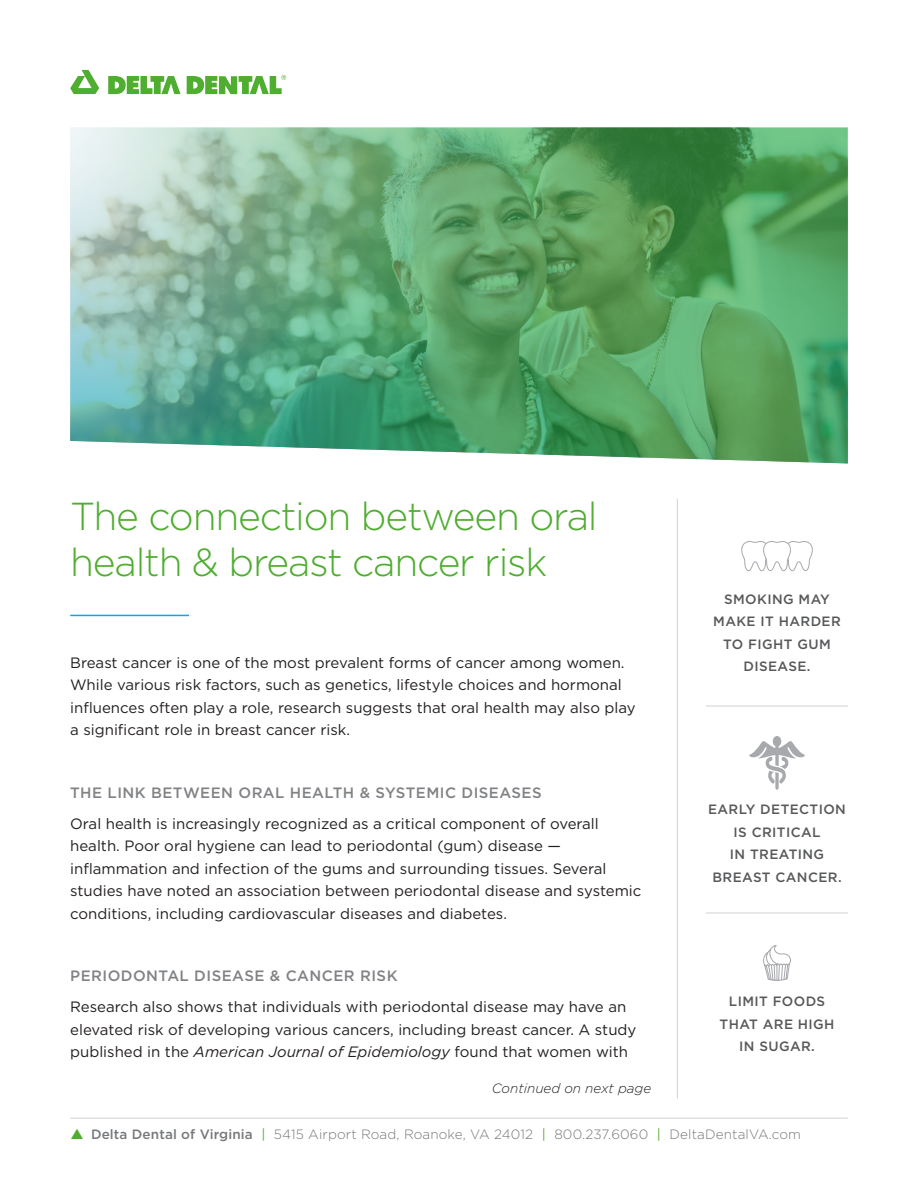
<style>
.page{position:relative;width:918px;height:1188px;background:#fff}
.page>*{position:absolute;margin:0;border:0;box-sizing:border-box;transform-origin:0 0}
.Cover_page_header{font:300 39px/46.5px "Gotham";letter-spacing:-.03em;color:#4fad2f}
.Body_copy{font:15px/22.5px "Gotham";color:#231f20}
.Subheads{font:500 15px "Gotham";letter-spacing:.03em;color:#808285}
.Callout{font:500 13.5px/22.5px "Gotham";letter-spacing:.03em;color:#57585a;text-align:center}
.t1{font:300 13.5px "Gotham";letter-spacing:.01em;color:#76787b}
.Body_copy-2{font:italic 300 13.5px "Gotham";color:#231f20}
.s1{font-style:italic}
.s2{font-weight:500}
.s3{font-weight:400;color:#4fad2f}
</style>
<div class="page">
<hr style="left:70px;top:1118px;width:778px;height:1px;background:#d1d2d4">
<hr style="left:70px;top:615px;width:119px;height:1px;background:#00aeef">
<hr style="left:677px;top:499px;width:1px;height:600px;background:#d1d2d4">
<hr style="left:706px;top:706px;width:142px;height:1px;background:#d1d2d4">
<hr style="left:706px;top:913px;width:142px;height:1px;background:#d1d2d4">
<img style="left:70px;top:127px;width:778px;height:336px">
<svg style="left:70px;top:70px;width:29px;height:24px"></svg>
<svg style="left:108px;top:76px;width:73px;height:18px"></svg>
<svg style="left:187px;top:75px;width:99px;height:19px"></svg>
<svg style="left:763px;top:945px;width:28px;height:36px"></svg>
<svg style="left:741px;top:541px;width:72px;height:30px"></svg>
<svg style="left:749px;top:736px;width:56px;height:54px"></svg>
<p class="Cover_page_header" style="left:70px;top:492px;width:529px">The connection between oral health &amp; breast cancer risk</p>
<p class="Body_copy" style="left:70px;top:651px;width:567px">Breast cancer is one of the most prevalent forms of cancer among women.<br>While various risk factors, such as genetics, lifestyle choices and hormonal influences often play a role, research suggests that oral health may also play a significant role in breast cancer risk.</p>
<p class="Subheads" style="left:70px;top:783px;width:473px">THE LINK BETWEEN ORAL HEALTH &amp; SYSTEMIC DISEASES</p>
<p class="Body_copy" style="left:70px;top:812px;width:573px">Oral health is increasingly recognized as a critical component of overall health. Poor oral hygiene can lead to periodontal (gum) disease — inflammation and infection of the gums and surrounding tissues. Several studies have noted an association between periodontal disease and systemic conditions, including cardiovascular diseases and diabetes.</p>
<p class="Subheads" style="left:70px;top:966px;width:329px">PERIODONTAL DISEASE &amp; CANCER RISK</p>
<p class="Body_copy" style="left:70px;top:995px;width:568px">Research also shows that individuals with periodontal disease may have an elevated risk of developing various cancers, including breast cancer. A study published in the <span class="s1">American Journal of Epidemiology</span> found that women with</p>
<p class="Body_copy-2" style="left:492px;top:1080px;width:161px">Continued on next page</p>
<p class="Callout" style="left:713px;top:588px;width:129px">SMOKING MAY<br>MAKE IT HARDER<br>TO FIGHT GUM<br>DISEASE.</p>
<p class="Callout" style="left:708px;top:798px;width:139px">EARLY DETECTION<br>IS CRITICAL<br>IN TREATING<br>BREAST CANCER.</p>
<p class="Callout" style="left:720px;top:990px;width:116px">LIMIT FOODS<br>THAT ARE HIGH<br>IN SUGAR.</p>
<p class="t1" style="left:91px;top:1127px;width:712px"><span class="s2">Delta Dental of Virginia</span> <span class="s3">|</span> 5415 Airport Road, Roanoke, VA 24012 <span class="s3">|</span> 800.237.6060 <span class="s3">|</span> DeltaDentalVA.com</p>
</div>
